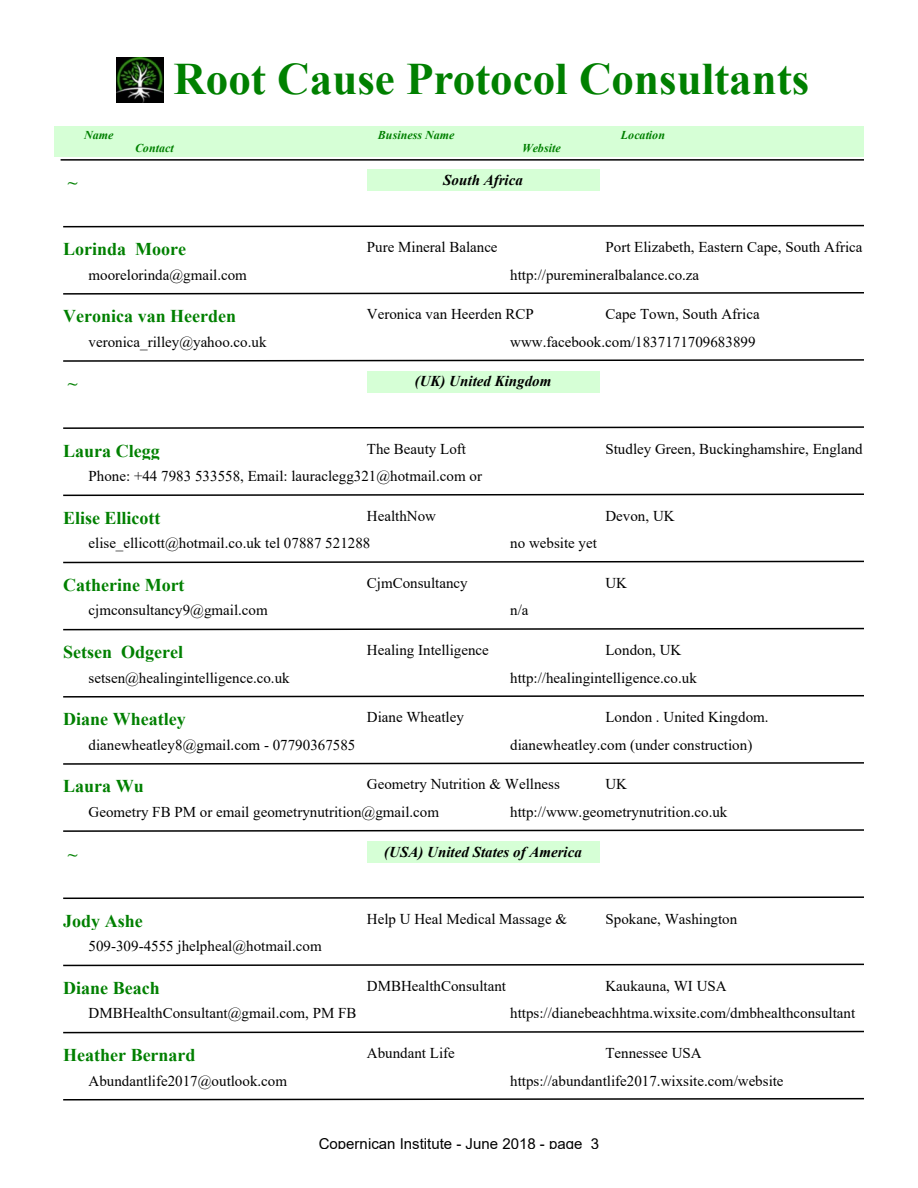
<style>
.page{position:relative;width:918px;height:1188px;background:#fff}
.page>*{position:absolute;margin:0;border:0;box-sizing:border-box;transform-origin:0 0}
.t1{font:700 45px "Times New Roman";color:#008000}
.t2{font:700 18px "Times New Roman";color:#008000}
.t3{font:15px "Times New Roman";color:#000}
.t4{font:italic 700 15px "Times New Roman";color:#000}
.t5{font:15px "Arial";color:#000}
.t6{font:italic 700 12px "Times New Roman";color:#008000}
</style>
<div class="page">
<img style="left:116px;top:57px;width:47px;height:46px">
<hr style="left:61px;top:159px;width:803px;height:2px;background:#000">
<div style="left:54px;top:127px;width:810px;height:30px;background:#d6ffd6"></div>
<div style="left:367px;top:170px;width:232px;height:21px;background:#d6ffd6"></div>
<svg style="left:63px;top:224px;width:801px;height:4px"></svg>
<svg style="left:63px;top:292px;width:801px;height:3px"></svg>
<svg style="left:63px;top:359px;width:801px;height:3px"></svg>
<div style="left:367px;top:371px;width:232px;height:21px;background:#d6ffd6"></div>
<svg style="left:63px;top:426px;width:801px;height:3px"></svg>
<svg style="left:63px;top:493px;width:801px;height:4px"></svg>
<svg style="left:63px;top:560px;width:801px;height:4px"></svg>
<svg style="left:63px;top:627px;width:801px;height:4px"></svg>
<svg style="left:63px;top:695px;width:801px;height:3px"></svg>
<svg style="left:63px;top:762px;width:801px;height:3px"></svg>
<svg style="left:63px;top:829px;width:801px;height:3px"></svg>
<div style="left:367px;top:842px;width:232px;height:21px;background:#d6ffd6"></div>
<svg style="left:63px;top:896px;width:801px;height:3px"></svg>
<svg style="left:63px;top:963px;width:801px;height:4px"></svg>
<svg style="left:63px;top:1030px;width:801px;height:4px"></svg>
<svg style="left:63px;top:1097px;width:801px;height:4px"></svg>
<h1 class="t1" style="left:173px;top:64px;width:638px">Root Cause Protocol Consultants</h1>
<p class="t6" style="left:84px;top:130px;width:31px">Name</p>
<p class="t6" style="left:378px;top:130px;width:78px">Business Name</p>
<p class="t6" style="left:621px;top:130px;width:46px">Location</p>
<p class="t6" style="left:135px;top:144px;width:40px">Contact</p>
<p class="t6" style="left:522px;top:144px;width:40px">Website</p>
<p class="t2" style="left:68px;top:176px;width:11px">~</p>
<p class="t4" style="left:443px;top:175px;width:81px">South Africa</p>
<p class="t2" style="left:63px;top:243px;width:125px">Lorinda Moore</p>
<p class="t3" style="left:367px;top:242px;width:132px">Pure Mineral Balance</p>
<p class="t3" style="left:605px;top:242px;width:259px">Port Elizabeth, Eastern Cape, South Africa</p>
<p class="t3" style="left:89px;top:269px;width:160px">moorelorinda@gmail.com</p>
<p class="t3" style="left:510px;top:269px;width:191px">http://puremineralbalance.co.za</p>
<p class="t2" style="left:63px;top:310px;width:175px">Veronica van Heerden</p>
<p class="t3" style="left:367px;top:309px;width:169px">Veronica van Heerden RCP</p>
<p class="t3" style="left:605px;top:309px;width:156px">Cape Town, South Africa</p>
<p class="t3" style="left:89px;top:336px;width:180px">veronica_rilley@yahoo.co.uk</p>
<p class="t3" style="left:510px;top:336px;width:247px">www.facebook.com/1837171709683899</p>
<p class="t2" style="left:68px;top:377px;width:11px">~</p>
<p class="t4" style="left:415px;top:376px;width:138px">(UK) United Kingdom</p>
<p class="t2" style="left:63px;top:444px;width:98px">Laura Clegg</p>
<p class="t3" style="left:367px;top:443px;width:101px">The Beauty Loft</p>
<p class="t3" style="left:605px;top:443px;width:259px">Studley Green, Buckinghamshire, England</p>
<p class="t3" style="left:89px;top:471px;width:395px">Phone: +44 7983 533558, Email: lauraclegg321@hotmail.com or</p>
<p class="t2" style="left:63px;top:512px;width:99px">Elise Ellicott</p>
<p class="t3" style="left:367px;top:510px;width:71px">HealthNow</p>
<p class="t3" style="left:605px;top:510px;width:71px">Devon, UK</p>
<p class="t3" style="left:89px;top:538px;width:283px">elise_ellicott@hotmail.co.uk tel 07887 521288</p>
<p class="t3" style="left:510px;top:538px;width:88px">no website yet</p>
<p class="t2" style="left:63px;top:579px;width:123px">Catherine Mort</p>
<p class="t3" style="left:367px;top:577px;width:102px">CjmConsultancy</p>
<p class="t3" style="left:605px;top:578px;width:23px">UK</p>
<p class="t3" style="left:89px;top:605px;width:181px">cjmconsultancy9@gmail.com</p>
<p class="t3" style="left:510px;top:605px;width:20px">n/a</p>
<p class="t2" style="left:63px;top:646px;width:122px">Setsen Odgerel</p>
<p class="t3" style="left:367px;top:645px;width:124px">Healing Intelligence</p>
<p class="t3" style="left:605px;top:645px;width:77px">London, UK</p>
<p class="t3" style="left:89px;top:672px;width:203px">setsen@healingintelligence.co.uk</p>
<p class="t3" style="left:510px;top:672px;width:188px">http://healingintelligence.co.uk</p>
<p class="t2" style="left:63px;top:713px;width:124px">Diane Wheatley</p>
<p class="t3" style="left:367px;top:712px;width:98px">Diane Wheatley</p>
<p class="t3" style="left:605px;top:712px;width:165px">London . United Kingdom.</p>
<p class="t3" style="left:89px;top:739px;width:268px">dianewheatley8@gmail.com - 07790367585</p>
<p class="t3" style="left:510px;top:739px;width:244px">dianewheatley.com (under construction)</p>
<p class="t2" style="left:63px;top:780px;width:82px">Laura Wu</p>
<p class="t3" style="left:367px;top:779px;width:194px">Geometry Nutrition &amp; Wellness</p>
<p class="t3" style="left:605px;top:779px;width:23px">UK</p>
<p class="t3" style="left:89px;top:806px;width:352px">Geometry FB PM or email geometrynutrition@gmail.com</p>
<p class="t3" style="left:510px;top:806px;width:219px">http://www.geometrynutrition.co.uk</p>
<p class="t2" style="left:68px;top:847px;width:11px">~</p>
<p class="t4" style="left:384px;top:846px;width:199px">(USA) United States of America</p>
<p class="t2" style="left:63px;top:914px;width:81px">Jody Ashe</p>
<p class="t3" style="left:367px;top:913px;width:202px">Help U Heal Medical Massage &amp;</p>
<p class="t3" style="left:605px;top:913px;width:133px">Spokane, Washington</p>
<p class="t3" style="left:89px;top:941px;width:235px">509-309-4555 jhelpheal@hotmail.com</p>
<p class="t2" style="left:63px;top:982px;width:98px">Diane Beach</p>
<p class="t3" style="left:367px;top:980px;width:141px">DMBHealthConsultant</p>
<p class="t3" style="left:605px;top:980px;width:123px">Kaukauna, WI USA</p>
<p class="t3" style="left:89px;top:1008px;width:270px">DMBHealthConsultant@gmail.com, PM FB</p>
<p class="t3" style="left:510px;top:1008px;width:347px">https://dianebeachhtma.wixsite.com/dmbhealthconsultant</p>
<p class="t2" style="left:63px;top:1049px;width:134px">Heather Bernard</p>
<p class="t3" style="left:367px;top:1048px;width:89px">Abundant Life</p>
<p class="t3" style="left:605px;top:1048px;width:98px">Tennessee USA</p>
<p class="t3" style="left:89px;top:1075px;width:200px">Abundantlife2017@outlook.com</p>
<p class="t3" style="left:510px;top:1075px;width:275px">https://abundantlife2017.wixsite.com/website</p>
<p class="t5" style="left:319px;top:1138px;width:282px">Copernican Institute - June 2018 - page 3</p>
</div>
